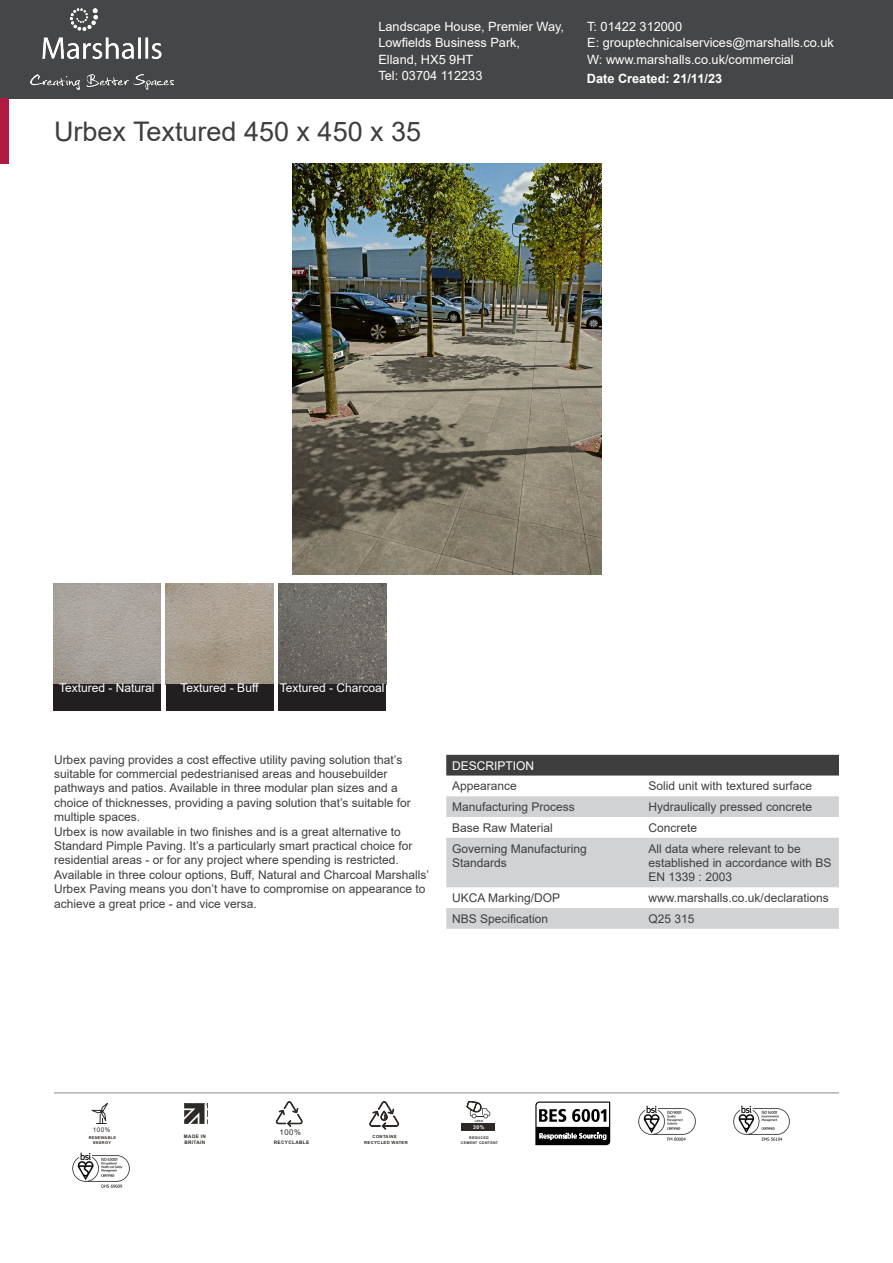
<style>
.page{position:relative;width:893px;height:1263px;background:#fff}
.page>*{position:absolute;margin:0;border:0;box-sizing:border-box;transform-origin:0 0}
.Column_1{font:27px "Arial";color:#3e3e3f}
.Address{font:12.75px "Arial";color:#fff}
.t1{font:700 12.75px "Arial";color:#fff}
.Column_1-2{font:12px/14.4px "Arial";color:#3e3e3f}
.Table_Header{font:12px "Arial";color:#fff}
.t2{font:7.8px "Arial";color:#2d2926}
.t3{font:6.45px "Arial";color:#2d2926}
.t4{font:700 5.1px "Arial";color:#fff}
.t5{font:700 4.8px/6.4px "Arial";letter-spacing:.075em;color:#2d2926}
.t6{font:700 4.2px/5.7px "Arial";letter-spacing:.075em;color:#2d2926}
.t7{font:700 3.9px/5.2px "Arial";letter-spacing:.075em;color:#2d2926;text-align:center}
.t8{font:700 3.6px/4.9px "Arial";letter-spacing:.075em;color:#2d2926;text-align:center}
.t9{font:700 2.85px "Arial";color:#2d2926}
</style>
<div class="page">
<div style="left:0;top:0;width:893px;height:98px;background:#454647"></div>
<img style="left:31px;top:9px;width:143px;height:81px">
<div style="left:446px;top:755px;width:393px;height:20px;background:#3e3e3f"></div>
<svg style="left:446px;top:796px;width:393px;height:133px;fill:#d1d2d4"></svg>
<hr style="left:54px;top:1092px;width:785px;height:1px;background:#939598">
<svg style="left:91px;top:1103px;width:17px;height:21px"></svg>
<svg style="left:184px;top:1104px;width:24px;height:20px"></svg>
<svg style="left:276px;top:1101px;width:27px;height:26px"></svg>
<svg style="left:369px;top:1101px;width:30px;height:29px"></svg>
<svg style="left:466px;top:1101px;width:24px;height:17px"></svg>
<div style="left:462px;top:1123px;width:33px;height:8px;background:#2d2926"></div>
<svg style="left:535px;top:1101px;width:75px;height:44px"></svg>
<img style="left:638px;top:1105px;width:58px;height:36px">
<img style="left:733px;top:1105px;width:57px;height:36px">
<img style="left:72px;top:1152px;width:58px;height:36px">
<div style="left:0;top:98px;width:9px;height:66px;background:#b11b43"></div>
<img style="left:293px;top:164px;width:309px;height:411px">
<img style="left:53px;top:583px;width:108px;height:101px">
<img style="left:166px;top:583px;width:107px;height:101px">
<img style="left:278px;top:583px;width:108px;height:101px">
<div style="left:53px;top:684px;width:108px;height:27px;background:#231f20"></div>
<div style="left:166px;top:684px;width:107px;height:27px;background:#231f20"></div>
<div style="left:278px;top:684px;width:108px;height:27px;background:#231f20"></div>
<p class="Address" style="left:378px;top:17px;width:187px">Landscape House, Premier Way,</p>
<p class="Address" style="left:378px;top:34px;width:143px">Lowfields Business Park,</p>
<p class="Address" style="left:378px;top:50px;width:96px">Elland, HX5 9HT</p>
<p class="Address" style="left:378px;top:67px;width:105px">Tel: 03704 112233</p>
<p class="Column_1" style="left:54px;top:113px;width:369px">Urbex Textured 450 x 450 x 35</p>
<p class="Address" style="left:587px;top:17px;width:96px">T: 01422 312000</p>
<p class="Address" style="left:587px;top:34px;width:248px">E: grouptechnicalservices@marshalls.co.uk</p>
<p class="Address" style="left:587px;top:50px;width:208px">W: www.marshalls.co.uk/commercial</p>
<p class="t1" style="left:587px;top:69px;width:137px">Date Created: 21/11/23</p>
<p class="Table_Header" style="left:59px;top:680px;width:97px">Textured - Natural</p>
<p class="Table_Header" style="left:181px;top:680px;width:80px">Textured - Buff</p>
<p class="Table_Header" style="left:280px;top:680px;width:106px">Textured - Charcoal</p>
<p class="Column_1-2" style="left:54px;top:752px;width:358px">Urbex paving provides a cost effective utility paving solution that’s suitable for commercial pedestrianised areas and housebuilder pathways and patios. Available in three modular plan sizes and a choice of thicknesses, providing a paving solution that’s suitable for multiple spaces.</p>
<p class="Column_1-2" style="left:54px;top:824px;width:376px">Urbex is now available in two finishes and is a great alternative to Standard Pimple Paving. It’s a particularly smart practical choice for residential areas - or for any project where spending is restricted.<br>Available in three colour options, Buff, Natural and Charcoal Marshalls’ Urbex Paving means you don’t have to compromise on appearance to achieve a great price - and vice versa.</p>
<p class="Table_Header" style="left:452px;top:757px;width:84px">DESCRIPTION</p>
<p class="Column_1-2" style="left:452px;top:779px;width:66px">Appearance</p>
<p class="Column_1-2" style="left:649px;top:779px;width:165px">Solid unit with textured surface</p>
<p class="Column_1-2" style="left:452px;top:799px;width:124px">Manufacturing Process</p>
<p class="Column_1-2" style="left:649px;top:799px;width:165px">Hydraulically pressed concrete</p>
<p class="Column_1-2" style="left:452px;top:820px;width:102px">Base Raw Material</p>
<p class="Column_1-2" style="left:649px;top:820px;width:50px">Concrete</p>
<p class="Column_1-2" style="left:452px;top:841px;width:136px">Governing Manufacturing<br>Standards</p>
<p class="Column_1-2" style="left:649px;top:841px;width:184px">All data where relevant to be established in accordance with BS<br>EN 1339 : 2003</p>
<p class="Column_1-2" style="left:452px;top:890px;width:110px">UKCA Marking/DOP</p>
<p class="Column_1-2" style="left:649px;top:890px;width:182px">www.marshalls.co.uk/declarations</p>
<p class="Column_1-2" style="left:452px;top:911px;width:98px">NBS Specification</p>
<p class="Column_1-2" style="left:649px;top:911px;width:48px">Q25 315</p>
<p class="t9" style="left:475px;top:1119px;width:10px">LESS</p>
<p class="t3" style="left:93px;top:1125px;width:19px">100%</p>
<p class="t7" style="left:89px;top:1135px;width:29px">RENEWABLE<br>ENERGY</p>
<p class="t2" style="left:279px;top:1127px;width:23px">100%</p>
<p class="t5" style="left:184px;top:1133px;width:24px">MADE IN<br>BRITAIN</p>
<p class="t5" style="left:274px;top:1139px;width:37px">RECYCLABLE</p>
<p class="t4" style="left:473px;top:1124px;width:13px">30%</p>
<p class="t6" style="left:364px;top:1134px;width:45px;text-indent:8px">CONTAINS<br>RECYCLED WATER</p>
<p class="t8" style="left:461px;top:1136px;width:39px">REDUCED<br>CEMENT CONTENT</p>
</div>
